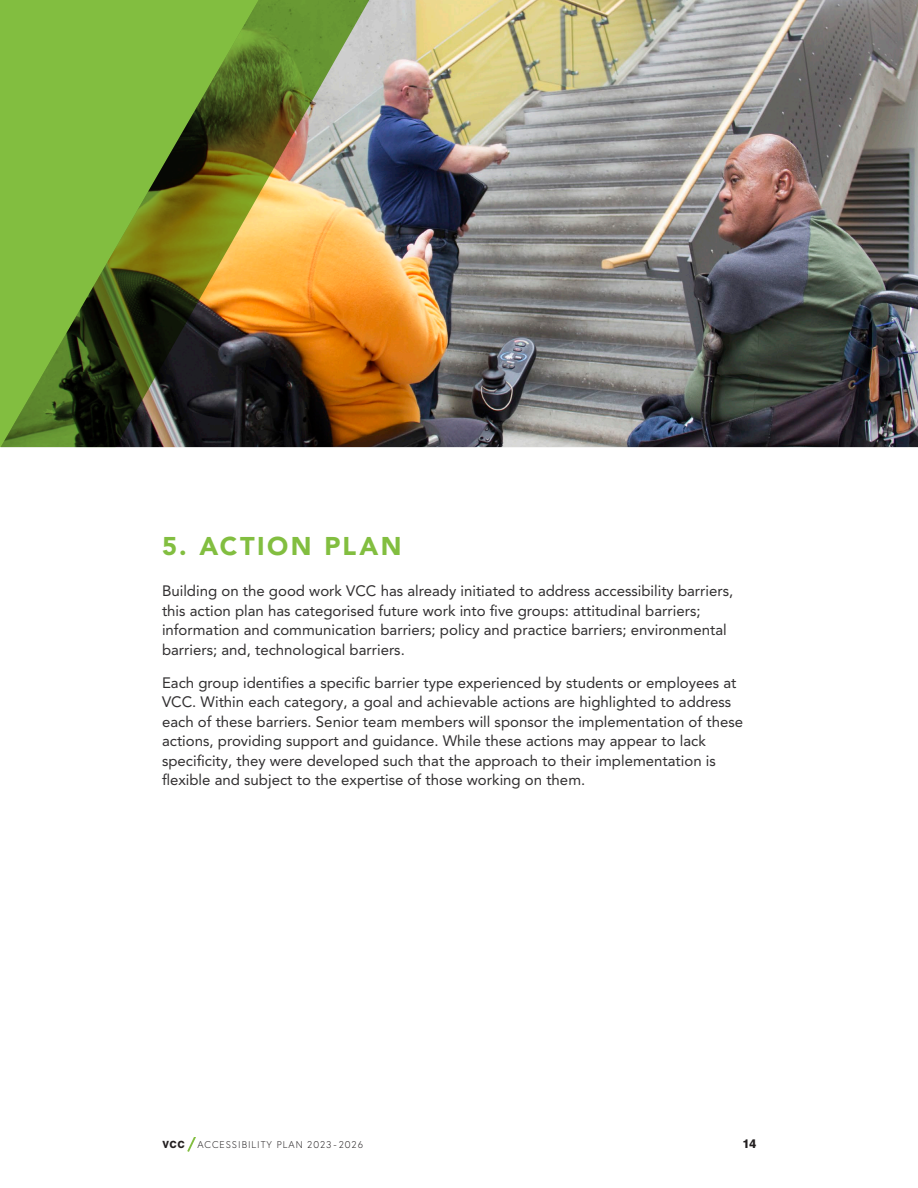
<style>
.page{position:relative;width:918px;height:1188px;background:#fff}
.page>*{position:absolute;margin:0;border:0;box-sizing:border-box;transform-origin:0 0}
.t1{font:900 25.5px "Avenir LT Pro";letter-spacing:.095em;color:#82be40}
.Body{font:15px/19.5px "Avenir LT Pro";color:#312f30}
.t2{font:12px "Europa Gro SHOP Dem Bol";color:#231f20}
.t3{font:300 9.75px "Europa";letter-spacing:.1em;color:#231f20}
.t4{font:9.75px "Europa Gro SHOP Dem Bol";color:#231f20}
</style>
<div class="page">
<svg style="left:187px;top:1137px;width:9px;height:14px"></svg>
<img style="left:377px;top:0;width:541px;height:447px">
<img style="left:0;top:0;width:377px;height:447px">
<h1 class="t1" style="left:162px;top:531px;width:241px">5. ACTION PLAN</h1>
<p class="Body" style="left:162px;top:581px;width:573px">Building on the good work VCC has already initiated to address accessibility barriers, this action plan has categorised future work into five groups: attitudinal barriers; information and communication barriers; policy and practice barriers; environmental barriers; and, technological barriers.</p>
<p class="Body" style="left:162px;top:672px;width:583px">Each group identifies a specific barrier type experienced by students or employees at VCC. Within each category, a goal and achievable actions are highlighted to address each of these barriers. Senior team members will sponsor the implementation of these actions, providing support and guidance. While these actions may appear to lack specificity, they were developed such that the approach to their implementation is flexible and subject to the expertise of those working on them.</p>
<p class="t4" style="left:162px;top:1138px;width:23px">VCC</p>
<p class="t3" style="left:197px;top:1138px;width:167px">ACCESSIBILITY PLAN 2023-2026</p>
<p class="t2" style="left:744px;top:1136px;width:14px">14</p>
</div>
